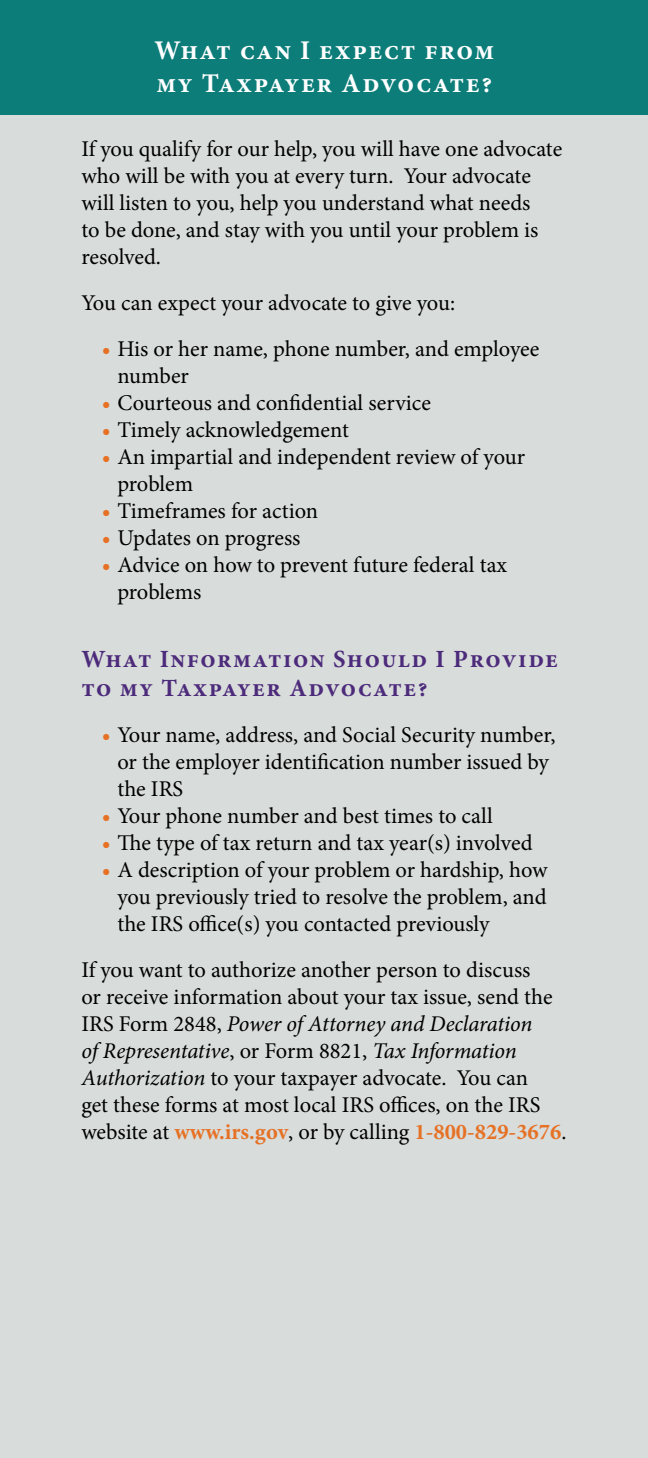
<style>
.page{position:relative;width:648px;height:1458px;background:#d8dcdb}
.page>*{position:absolute;margin:0;border:0;box-sizing:border-box;transform-origin:0 0}
.t1{font:700 27px/32.4px "Minion Pro";letter-spacing:.06em;color:#fff}
.t2{font:700 24.75px/29.7px "Minion Pro";letter-spacing:.06em;color:#4d2b7b}
.t3{font:22.5px/27px "Minion Pro";letter-spacing:-.005em;color:#000}
.s1{font-weight:700;color:#e67125}
.s2{font-style:italic}
</style>
<div class="page">
<div style="left:0;top:0;width:648px;height:115px;background:#0c7d79"></div>
<h2 class="t1" style="left:154px;top:34px;width:342px">What can I expect from my Taxpayer Advocate?</h2>
<p class="t3" style="left:81px;top:136px;width:482px">If you qualify for our help, you will have one advocate who will be with you at every turn. Your advocate will listen to you, help you understand what needs<br>to be done, and stay with you until your problem is resolved.</p>
<p class="t3" style="left:81px;top:290px;width:375px">You can expect your advocate to give you:</p>
<p class="t3" style="left:117px;top:336px;width:424px;text-indent:-16px"><span class="s1">•</span> His or her name, phone number, and employee number</p>
<p class="t3" style="left:102px;top:390px;width:331px"><span class="s1">•</span> Courteous and confidential service</p>
<p class="t3" style="left:102px;top:417px;width:249px"><span class="s1">•</span> Timely acknowledgement</p>
<p class="t3" style="left:117px;top:444px;width:409px;text-indent:-16px"><span class="s1">•</span> An impartial and independent review of your problem</p>
<p class="t3" style="left:102px;top:498px;width:218px"><span class="s1">•</span> Timeframes for action</p>
<p class="t3" style="left:102px;top:525px;width:200px"><span class="s1">•</span> Updates on progress</p>
<p class="t3" style="left:117px;top:552px;width:391px;text-indent:-16px"><span class="s1">•</span> Advice on how to prevent future federal tax problems</p>
<h3 class="t2" style="left:81px;top:644px;width:478px">What Information Should I Provide to my Taxpayer Advocate?</h3>
<p class="t3" style="left:117px;top:722px;width:440px;text-indent:-16px"><span class="s1">•</span> Your name, address, and Social Security number, or the employer identification number issued by the IRS</p>
<p class="t3" style="left:102px;top:803px;width:392px"><span class="s1">•</span> Your phone number and best times to call</p>
<p class="t3" style="left:102px;top:830px;width:432px"><span class="s1">•</span> The type of tax return and tax year(s) involved</p>
<p class="t3" style="left:117px;top:857px;width:432px;text-align:justify;text-indent:-16px"><span class="s1">•</span> A description of your problem or hardship, how you previously tried to resolve the problem, and the IRS office(s) you contacted previously</p>
<p class="t3" style="left:81px;top:957px;width:487px">If you want to authorize another person to discuss<br>or receive information about your tax issue, send the IRS Form 2848, <span class="s2">Power of Attorney and Declaration<br>of Representative</span>, or Form 8821, <span class="s2">Tax Information Authorization</span> to your taxpayer advocate. You can<br>get these forms at most local IRS offices, on the IRS website at <span class="s1">www.irs.gov</span>, or by calling <span class="s1">1-800-829-3676</span>.</p>
</div>
